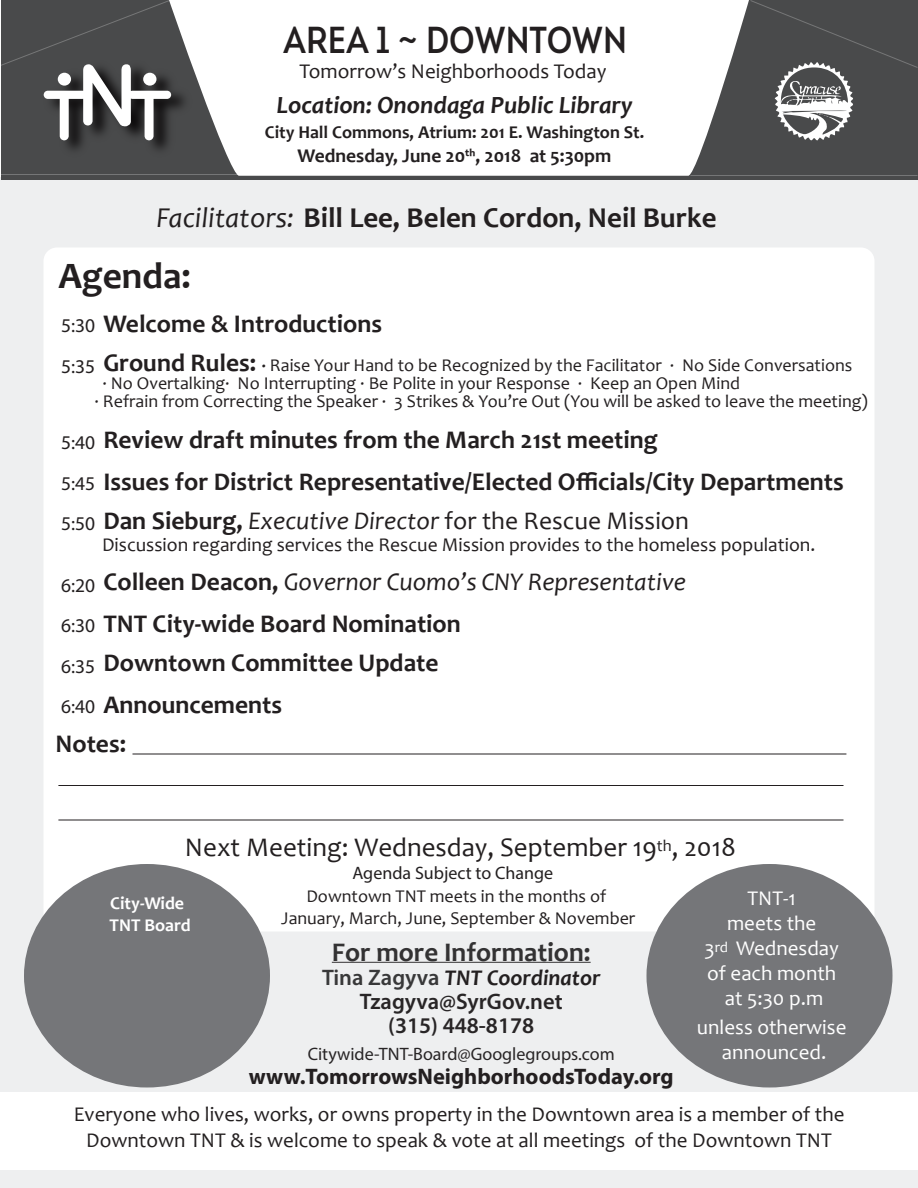
<style>
.page{position:relative;width:918px;height:1188px;background:#fff}
.page>*{position:absolute;margin:0;border:0;box-sizing:border-box;transform-origin:0 0}
.t1{font:600 37.5px "Intro Cond Caps";color:#231f20}
.t2{font:700 37.5px "Candara";color:#231f20}
.t3{font:700 28.95px "Candara";color:#231f20}
.t4{font:27px "Candara";color:#231f20}
.t5{font:700 27px "Candara";color:#333233}
.t6{font:700 25.5px/42px "Candara";color:#231f20}
.t7{font:25.5px "Candara";color:#231f20}
.t8{font:italic 700 24.9px "Candara";color:#231f20}
.t9{font:700 22.5px "Myriad Pro";color:#231f20}
.t10{font:600 22.5px/24px "Myriad Pro";color:#282526;text-align:center}
.t11{font:italic 700 22.5px "Candara";color:#231f20}
.t12{font:21px/25.2px "Candara";color:#231f20;text-align:center}
.t13{font:21px/25.2px "Candara";color:#fff;text-align:center}
.t14{font:19.5px "Candara";color:#231f20}
.t15{font:700 19.5px "Candara";color:#231f20}
.t16{font:18px/21.6px "Candara";color:#231f20;text-align:center}
.t17{font:700 18px "Candara";color:#231f20}
.t18{font:18px "Myriad Pro";color:#282526}
.t19{font:18px "Myriad Pro";color:#231f20}
.t20{font:700 18px/21.6px "Candara";color:#fff}
.s1{font-weight:400;font-style:italic}
.s2{font-family:"Myriad Pro";font-weight:400;font-size:19.5px}
.s3{font-family:"Myriad Pro";font-size:19.5px}
.s4{font-weight:700;font-size:25.5px}
.s5{font-weight:700;font-size:16.5px}
.s6{font-weight:700}
.s7{font-style:italic}
.s8{font-family:"Myriad Pro";font-weight:600;font-style:normal;color:#383839}
.s9{font-size:15px}
</style>
<div class="page">
<div style="left:0;top:177px;width:918px;height:1011px;background:#eeeff0"></div>
<div style="left:0;top:1092px;width:918px;height:78px;background:#fff"></div>
<div style="left:44px;top:248px;width:830px;height:684px;background:#fff;border-radius:14px"></div>
<div style="left:646px;top:864px;width:246px;height:224px;background:#757679;border-radius:50%"></div>
<div style="left:24px;top:864px;width:246px;height:224px;background:#757679;border-radius:50%"></div>
<div style="left:2px;top:0;width:916px;height:179px;background:#494a4b"></div>
<svg style="left:169px;top:0;width:580px;height:176px;background:#f0f0f0"></svg>
<img style="left:63px;top:58px;width:132px;height:103px">
<svg style="left:1px;top:0;width:170px;height:140px"></svg>
<div style="left:58px;top:73px;width:13px;height:13px;background:#fff;border-radius:50%"></div>
<div style="left:143px;top:73px;width:13px;height:13px;background:#fff;border-radius:50%"></div>
<svg style="left:750px;top:0;width:168px;height:140px"></svg>
<hr style="left:332px;top:962px;width:259px;height:1px;background:#333233">
<hr style="left:133px;top:754px;width:713px;height:1px;background:#231f20">
<hr style="left:58px;top:785px;width:785px;height:1px;background:#231f20">
<hr style="left:58px;top:820px;width:785px;height:1px;background:#231f20">
<h1 class="t1" style="left:283px;top:16px;width:346px">AREA 1 ~ DOWNTOWN</h1>
<p class="t12" style="left:299px;top:58px;width:308px">Tomorrow’s Neighborhoods Today</p>
<h3 class="t8" style="left:276px;top:89px;width:358px">Location: Onondaga Public Library</h3>
<p class="t17" style="left:265px;top:121px;width:381px">City Hall Commons, Atrium: 201 E. Washington St.</p>
<p class="t15" style="left:298px;top:144px;width:315px">Wednesday, June 20th, 2018 at 5:30pm</p>
<h2 class="t3" style="left:157px;top:200px;width:562px"><span class="s1">Facilitators:</span> Bill Lee, Belen Cordon, Neil Burke</h2>
<h1 class="t2" style="left:58px;top:253px;width:134px">Agenda:</h1>
<h3 class="t6" style="left:61px;top:302px;width:323px"><span class="s2">5:30</span> Welcome &amp; Introductions</h3>
<p class="t16" style="left:61px;top:354px;width:793px"><span class="s3">5:35</span> <span class="s4">Ground Rules:</span> <span class="s5">·</span> Raise Your Hand to be Recognized by the Facilitator · No Side Conversations</p>
<p class="t16" style="left:102px;top:372px;width:639px">· No Overtalking· No Interrupting · Be Polite in your Response · Keep an Open Mind</p>
<p class="t16" style="left:95px;top:390px;width:775px">· Refrain from Correcting the Speaker · 3 Strikes &amp; You’re Out (You will be asked to leave the meeting)</p>
<h3 class="t6" style="left:61px;top:418px;width:784px"><span class="s2">5:40</span> Review draft minutes from the March 21st meeting<br><span class="s2">5:45</span> Issues for District Representative/Elected Officials/City Departments</h3>
<h3 class="t7" style="left:61px;top:504px;width:629px"><span class="s3">5:50</span> <span class="s6">Dan Sieburg,</span> <span class="s7">Executive Director</span> for the Rescue Mission</h3>
<p class="t14" style="left:102px;top:532px;width:715px">Discussion regarding services the Rescue Mission provides to the homeless population.</p>
<h3 class="t6" style="left:61px;top:560px;width:627px"><span class="s2">6:20</span> Colleen Deacon, <span class="s1">Governor Cuomo’s CNY Representative<br></span><span class="s2">6:30</span> TNT City-wide Board Nomination</h3>
<h3 class="t6" style="left:61px;top:641px;width:379px"><span class="s2">6:35</span> Downtown Committee Update<br><span class="s2">6:40</span> Announcements</h3>
<h3 class="t6" style="left:56px;top:722px;width:72px">Notes:</h3>
<h3 class="t4" style="left:185px;top:830px;width:553px">Next Meeting: Wednesday, September 19<sup>th</sup>, 2018</h3>
<p class="t20" style="left:110px;top:892px;width:83px">City-Wide<br>TNT Board</p>
<p class="t19" style="left:353px;top:862px;width:202px">Agenda Subject to Change</p>
<p class="t16" style="left:281px;top:885px;width:356px">Downtown TNT meets in the months of<br>January, March, June, September &amp; November</p>
<h3 class="t5" style="left:332px;top:935px;width:260px">For more Information:</h3>
<p class="t11" style="left:322px;top:963px;width:280px"><span class="s8">Tina Zagyva</span> TNT Coordinator</p>
<p class="t10" style="left:360px;top:988px;width:204px">Tzagyva@SyrGov.net (315) 448-8178</p>
<p class="t18" style="left:308px;top:1042px;width:309px">Citywide-TNT-Board@Googlegroups.com</p>
<p class="t9" style="left:249px;top:1061px;width:427px">www.TomorrowsNeighborhoodsToday.org</p>
<p class="t13" style="left:704px;top:885px;width:136px">TNT-1<br>meets the<br>3<span class="s9">rd</span> Wednesday of each month at 5:30 p.m</p>
<p class="t13" style="left:697px;top:1014px;width:151px">unless otherwise announced.</p>
<p class="t12" style="left:74px;top:1102px;width:772px">Everyone who lives, works, or owns property in the Downtown area is a member of the<br>Downtown TNT &amp; is welcome to speak &amp; vote at all meetings of the Downtown TNT</p>
</div>
